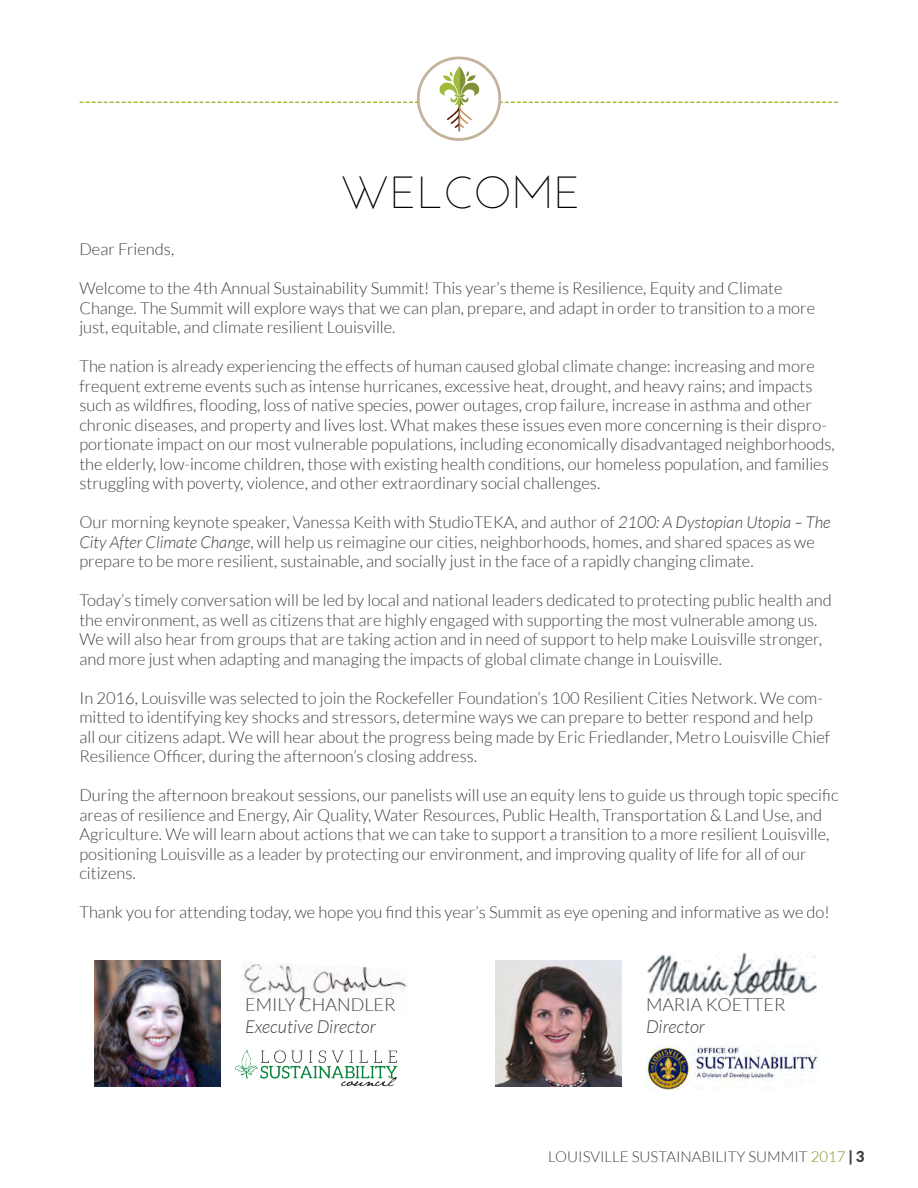
<style>
.page{position:relative;width:918px;height:1188px;background:#fff}
.page>*{position:absolute;margin:0;border:0;box-sizing:border-box;transform-origin:0 0}
.t1{font:300 45px "Josefin Sans";color:#000}
.t2{font:300 18px "Lato";color:#414042}
.t3{font:italic 300 18px "Lato";color:#414042}
.t4{font:300 16.5px/19.5px "Lato";color:#414042}
.t5{font:300 15px "Lato";color:#414042}
.s1{font-style:italic}
.s2{color:#83902a}
.s3{font-weight:900}
</style>
<div class="page">
<img style="left:647px;top:952px;width:170px;height:45px">
<img style="left:244px;top:961px;width:164px;height:46px">
<img style="left:95px;top:961px;width:126px;height:126px">
<img style="left:495px;top:961px;width:126px;height:126px">
<img style="left:235px;top:1049px;width:163px;height:38px">
<img style="left:646px;top:1046px;width:173px;height:44px">
<svg style="left:418px;top:58px;width:82px;height:81px"></svg>
<div style="left:417px;top:57px;width:84px;height:84px;border:3px solid #c2b39a;border-radius:50%"></div>
<svg style="left:80px;top:66px;width:758px;height:66px"></svg>
<h1 class="t1" style="left:340px;top:165px;width:242px">WELCOME</h1>
<p class="t4" style="left:79px;top:240px;width:96px">Dear Friends,</p>
<p class="t4" style="left:79px;top:279px;width:737px">Welcome to the 4th Annual Sustainability Summit! This year’s theme is Resilience, Equity and Climate<br>Change. The Summit will explore ways that we can plan, prepare, and adapt in order to transition to a more just, equitable, and climate resilient Louisville.</p>
<p class="t4" style="left:79px;top:357px;width:757px">The nation is already experiencing the effects of human caused global climate change: increasing and more frequent extreme events such as intense hurricanes, excessive heat, drought, and heavy rains; and impacts such as wildfires, flooding, loss of native species, power outages, crop failure, increase in asthma and other chronic diseases, and property and lives lost. What makes these issues even more concerning is their dispro&shy;portionate impact on our most vulnerable populations, including economically disadvantaged neighborhoods, the elderly, low-income children, those with existing health conditions, our homeless population, and families struggling with poverty, violence, and other extraordinary social challenges.</p>
<p class="t4" style="left:79px;top:513px;width:753px">Our morning keynote speaker, Vanessa Keith with StudioTEKA, and author of <span class="s1">2100: A Dystopian Utopia – The<br>City After Climate Change</span>, will help us reimagine our cities, neighborhoods, homes, and shared spaces as we prepare to be more resilient, sustainable, and socially just in the face of a rapidly changing climate.</p>
<p class="t4" style="left:79px;top:591px;width:754px">Today’s timely conversation will be led by local and national leaders dedicated to protecting public health and the environment, as well as citizens that are highly engaged with supporting the most vulnerable among us.<br>We will also hear from groups that are taking action and in need of support to help make Louisville stronger, and more just when adapting and managing the impacts of global climate change in Louisville.</p>
<p class="t4" style="left:79px;top:688px;width:752px">In 2016, Louisville was selected to join the Rockefeller Foundation’s 100 Resilient Cities Network. We com&shy;mitted to identifying key shocks and stressors, determine ways we can prepare to better respond and help all our citizens adapt. We will hear about the progress being made by Eric Friedlander, Metro Louisville Chief Resilience Officer, during the afternoon’s closing address.</p>
<p class="t4" style="left:79px;top:786px;width:761px">During the afternoon breakout sessions, our panelists will use an equity lens to guide us through topic specific areas of resilience and Energy, Air Quality, Water Resources, Public Health, Transportation &amp; Land Use, and Agriculture. We will learn about actions that we can take to support a transition to a more resilient Louisville, positioning Louisville as a leader by protecting our environment, and improving quality of life for all of our citizens.</p>
<p class="t4" style="left:79px;top:903px;width:752px">Thank you for attending today, we hope you find this year’s Summit as eye opening and informative as we do!</p>
<p class="t2" style="left:245px;top:995px;width:152px">EMILY CHANDLER</p>
<p class="t3" style="left:245px;top:1017px;width:132px">Executive Director</p>
<p class="t2" style="left:646px;top:995px;width:141px">MARIA KOETTER</p>
<p class="t3" style="left:646px;top:1017px;width:61px">Director</p>
<p class="t5" style="left:548px;top:1148px;width:318px">LOUISVILLE SUSTAINABILITY SUMMIT <span class="s2">2017</span> <span class="s3">| 3</span></p>
</div>
